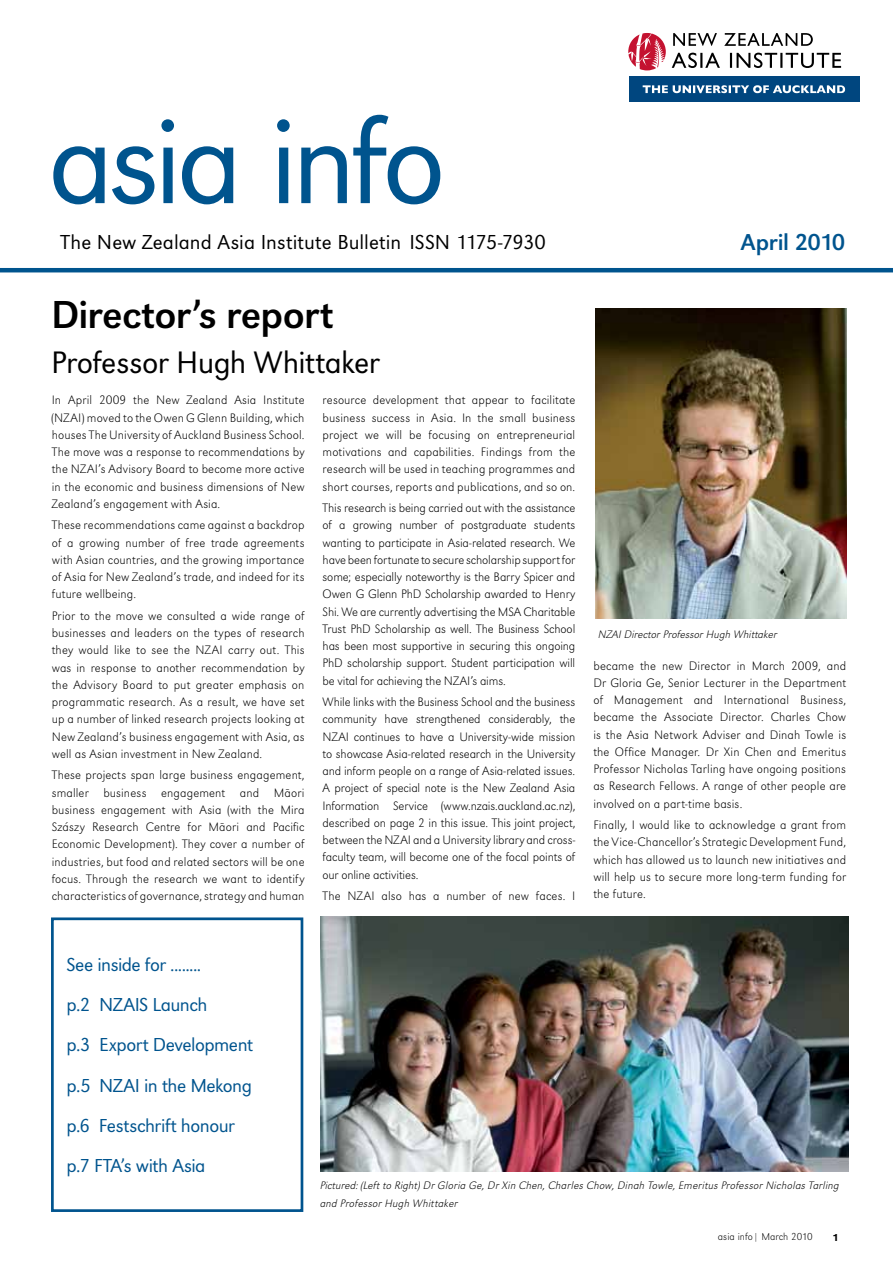
<style>
.page{position:relative;width:893px;height:1263px;background:#fff}
.page>*{position:absolute;margin:0;border:0;box-sizing:border-box;transform-origin:0 0}
.t1{font:300 126.3px "Grot Macron";letter-spacing:-.05em;color:#00548e}
.t2{font:40.5px "Grot Macron Reg";letter-spacing:-.015em;color:#000}
.t3{font:300 32.25px "Grot Macron";letter-spacing:-.02em;color:#000}
.t4{font:24px "Grot Macron Reg";letter-spacing:-.02em;color:#00548e}
.t5{font:300 21px "Grot Macron";color:#000}
.t6{font:300 19.5px/40.3px "Grot Macron";letter-spacing:-.025em;color:#00548e}
.t7{font:12.75px/17.2px "Grot Macron Extra Lt";letter-spacing:.01em;color:#000;text-align:justify}
.t8{font:11.25px/17.2px "Grot Macron Extra Lt Ita";letter-spacing:.015em;color:#000}
.t9{font:10.5px "Grot Macron Extra Lt";letter-spacing:.005em;color:#000}
.t10{font:500 10.5px "Grot Macron";color:#000}
</style>
<div class="page">
<div style="left:51px;top:917px;width:252px;height:295px;border:3px solid #00548e"></div>
<img style="left:320px;top:917px;width:528px;height:255px">
<img style="left:595px;top:308px;width:251px;height:311px">
<hr style="left:0;top:268px;width:893px;height:4px;background:#00548e">
<svg style="left:628px;top:33px;width:38px;height:37px"></svg>
<div style="left:628px;top:76px;width:231px;height:26px;background:#00467f"></div>
<svg style="left:643px;top:85px;width:202px;height:8px"></svg>
<svg style="left:672px;top:53px;width:169px;height:15px"></svg>
<svg style="left:673px;top:33px;width:140px;height:13px"></svg>
<h1 class="t1" style="left:48px;top:89px;width:400px">asia info</h1>
<h3 class="t5" style="left:61px;top:230px;width:487px">The New Zealand Asia Institute Bulletin ISSN 1175-7930</h3>
<h3 class="t4" style="left:741px;top:228px;width:106px">April 2010</h3>
<h2 class="t2" style="left:51px;top:291px;width:284px">Director’s report</h2>
<h3 class="t3" style="left:51px;top:343px;width:330px">Professor Hugh Whittaker</h3>
<p class="t7" style="left:52px;top:392px;width:254px">In April 2009 the New Zealand Asia Institute (NZAI) moved to the Owen G Glenn Building, which houses The University of Auckland Business School.<br>The move was a response to recommendations by the NZAI’s Advisory Board to become more active in the economic and business dimensions of New Zealand’s engagement with Asia.</p>
<p class="t7" style="left:52px;top:517px;width:254px">These recommendations came against a backdrop of a growing number of free trade agreements with Asian countries, and the growing importance of Asia for New Zealand’s trade, and indeed for its future wellbeing.</p>
<p class="t7" style="left:52px;top:607px;width:254px">Prior to the move we consulted a wide range of businesses and leaders on the types of research they would like to see the NZAI carry out. This was in response to another recommendation by the Advisory Board to put greater emphasis on programmatic research. As a result, we have set up a number of linked research projects looking at New Zealand’s business engagement with Asia, as well as Asian investment in New Zealand.</p>
<p class="t7" style="left:52px;top:767px;width:254px">These projects span large business engagement, smaller business engagement and Māori business engagement with Asia (with the Mira Szászy Research Centre for Māori and Pacific Economic Development). They cover a number of industries, but food and related sectors will be one focus. Through the research we want to identify characteristics of governance, strategy and human</p>
<p class="t7" style="left:323px;top:392px;width:254px">resource development that appear to facilitate business success in Asia. In the small business project we will be focusing on entrepreneurial motivations and capabilities. Findings from the research will be used in teaching programmes and short courses, reports and publications, and so on.</p>
<p class="t7" style="left:323px;top:499px;width:254px">This research is being carried out with the assistance of a growing number of postgraduate students wanting to participate in Asia-related research. We have been fortunate to secure scholarship support for some; especially noteworthy is the Barry Spicer and Owen G Glenn PhD Scholarship awarded to Henry Shi. We are currently advertising the MSA Charitable Trust PhD Scholarship as well. The Business School has been most supportive in securing this ongoing PhD scholarship support. Student participation will be vital for achieving the NZAI’s aims.</p>
<p class="t7" style="left:323px;top:693px;width:254px">While links with the Business School and the business community have strengthened considerably, the NZAI continues to have a University-wide mission to showcase Asia-related research in the University and inform people on a range of Asia-related issues.<br>A project of special note is the New Zealand Asia Information Service (www.nzais.auckland.ac.nz), described on page 2 in this issue. This joint project, between the NZAI and a University library and cross&shy;faculty team, will become one of the focal points of our online activities.</p>
<p class="t7" style="left:323px;top:887px;width:254px">The NZAI also has a number of new faces. I</p>
<p class="t8" style="left:599px;top:626px;width:180px">NZAI Director Professor Hugh Whittaker</p>
<p class="t7" style="left:593px;top:657px;width:254px">became the new Director in March 2009, and Dr Gloria Ge, Senior Lecturer in the Department of Management and International Business, became the Associate Director. Charles Chow is the Asia Network Adviser and Dinah Towle is the Office Manager. Dr Xin Chen and Emeritus Professor Nicholas Tarling have ongoing positions as Research Fellows. A range of other people are involved on a part-time basis.</p>
<p class="t7" style="left:593px;top:816px;width:254px">Finally, I would like to acknowledge a grant from the Vice-Chancellor’s Strategic Development Fund, which has allowed us to launch new initiatives and will help us to secure more long-term funding for the future.</p>
<h3 class="t6" style="left:66px;top:944px;width:188px">See inside for ........<br>p.2 NZAIS Launch<br>p.3 Export Development p.5 NZAI in the Mekong p.6 Festschrift honour p.7 FTA’s with Asia</h3>
<p class="t8" style="left:320px;top:1177px;width:521px">Pictured: (Left to Right) Dr Gloria Ge, Dr Xin Chen, Charles Chow, Dinah Towle, Emeritus Professor Nicholas Tarling and Professor Hugh Whittaker</p>
<p class="t9" style="left:718px;top:1230px;width:96px">asia info| March 2010</p>
<p class="t10" style="left:833px;top:1231px;width:8px">1</p>
</div>
